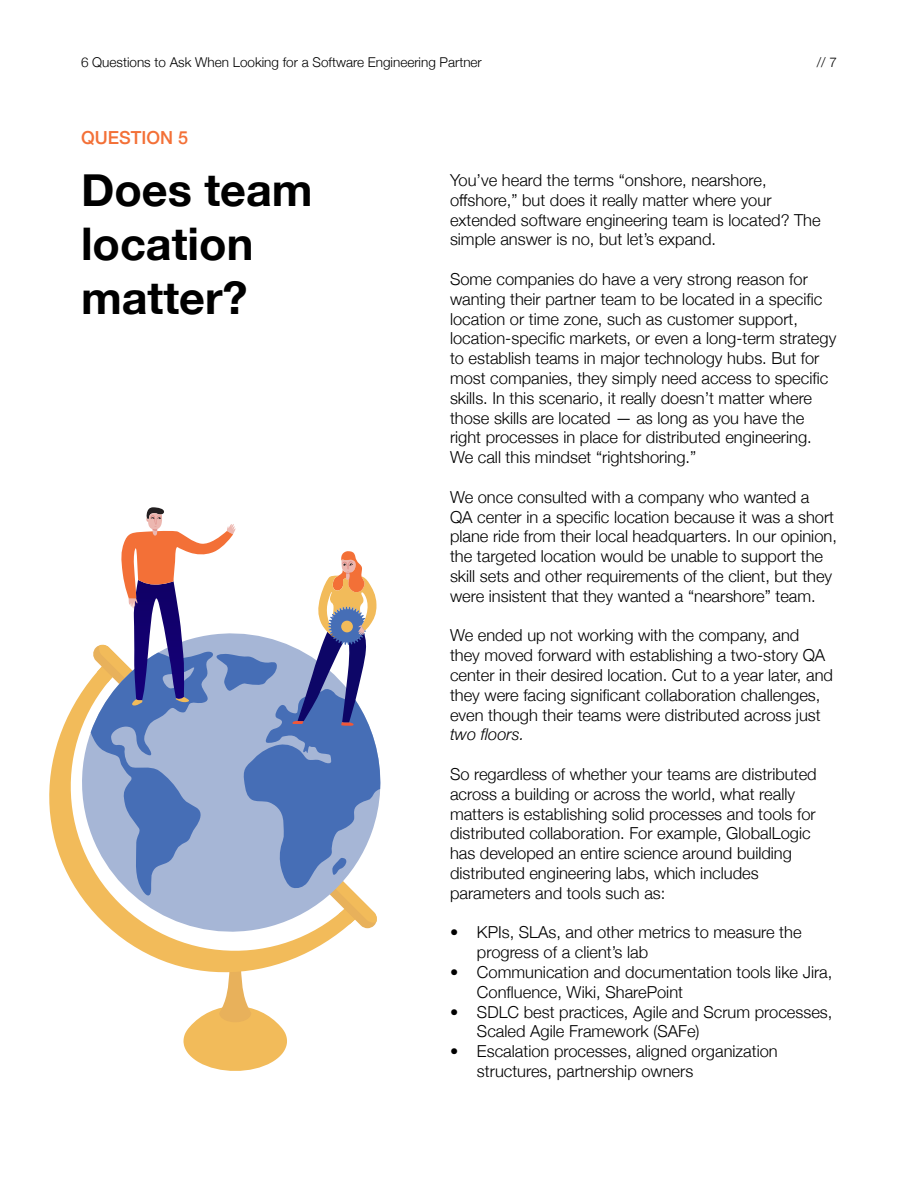
<style>
.page{position:relative;width:918px;height:1188px;background:#fff}
.page>*{position:absolute;margin:0;border:0;box-sizing:border-box;transform-origin:0 0}
.t1{font:700 45px/54px "Helvetica Neue";color:#000}
.t2{font:500 18px "Helvetica Neue";color:#f37037}
.t3{font:300 16.5px/19.8px "Helvetica Neue";color:#000}
.t4{font:italic 300 16.5px "Helvetica Neue";color:#000}
.t5{font:300 13.5px "Helvetica Neue";color:#000}
</style>
<div class="page">
<svg style="left:184px;top:994px;width:103px;height:77px"></svg>
<svg style="left:49px;top:705px;width:267px;height:289px"></svg>
<svg style="left:74px;top:679px;width:302px;height:269px"></svg>
<svg style="left:91px;top:507px;width:290px;height:417px"></svg>
<p class="t5" style="left:81px;top:51px;width:402px">6 Questions to Ask When Looking for a Software Engineering Partner</p>
<p class="t5" style="left:817px;top:51px;width:22px">// 7</p>
<p class="t2" style="left:81px;top:123px;width:109px">QUESTION 5</p>
<h1 class="t1" style="left:81px;top:164px;width:233px">Does team location matter?</h1>
<p class="t3" style="left:450px;top:169px;width:372px">You’ve heard the terms “onshore, nearshore, offshore,” but does it really matter where your extended software engineering team is located? The simple answer is no, but let’s expand.</p>
<p class="t3" style="left:450px;top:268px;width:388px">Some companies do have a very strong reason for wanting their partner team to be located in a specific location or time zone, such as customer support, location-specific markets, or even a long-term strategy to establish teams in major technology hubs. But for most companies, they simply need access to specific skills. In this scenario, it really doesn’t matter where those skills are located — as long as you have the right processes in place for distributed engineering.<br>We call this mindset “rightshoring.”</p>
<p class="t3" style="left:450px;top:486px;width:388px">We once consulted with a company who wanted a<br>QA center in a specific location because it was a short plane ride from their local headquarters. In our opinion, the targeted location would be unable to support the skill sets and other requirements of the client, but they were insistent that they wanted a “nearshore” team.</p>
<p class="t3" style="left:450px;top:624px;width:385px">We ended up not working with the company, and they moved forward with establishing a two-story QA center in their desired location. Cut to a year later, and they were facing significant collaboration challenges, even though their teams were distributed across just</p>
<p class="t4" style="left:450px;top:722px;width:76px">two floors.</p>
<p class="t3" style="left:450px;top:763px;width:368px">So regardless of whether your teams are distributed across a building or across the world, what really matters is establishing solid processes and tools for distributed collaboration. For example, GlobalLogic has developed an entire science around building distributed engineering labs, which includes parameters and tools such as:</p>
<p class="t3" style="left:477px;top:921px;width:326px;text-indent:-27px">• KPIs, SLAs, and other metrics to measure the progress of a client’s lab</p>
<p class="t3" style="left:477px;top:961px;width:357px;text-indent:-27px">• Communication and documentation tools like Jira,<br>Confluence, Wiki, SharePoint</p>
<p class="t3" style="left:477px;top:1001px;width:357px;text-indent:-27px">• SDLC best practices, Agile and Scrum processes,<br>Scaled Agile Framework (SAFe)</p>
<p class="t3" style="left:477px;top:1040px;width:302px;text-indent:-27px">• Escalation processes, aligned organization structures, partnership owners</p>
</div>
